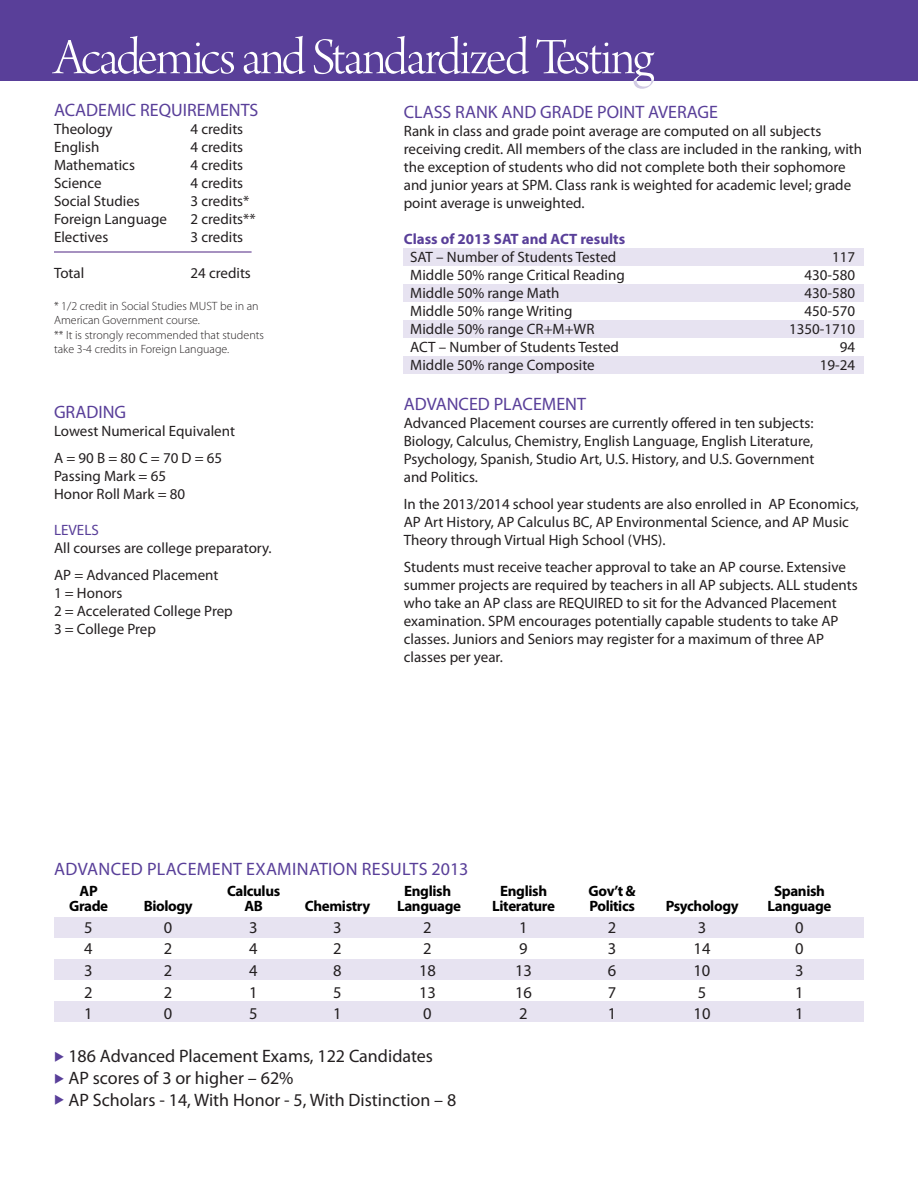
<style>
.page{position:relative;width:918px;height:1188px;background:#fff}
.page>*{position:absolute;margin:0;border:0;box-sizing:border-box;transform-origin:0 0}
.t1{font:54px "Arno Pro Light Display";letter-spacing:-.03em;color:#fff}
.t2{font:18px "Myriad Pro";color:#231f20}
.t3{font:18px "Myriad Pro";color:#593f99}
.t4{font:18px "Myriad Pro";letter-spacing:.02em;color:#593f99}
.t5{font:16.5px "Myriad Pro";color:#231f20}
.t6{font:15px/18px "Myriad Pro";color:#231f20}
.t7{font:700 15px "Myriad Pro";letter-spacing:-.025em;color:#000}
.t8{font:700 15px "Myriad Pro";color:#593f99}
.t9{font:15px "Myriad Pro";color:#593f99}
.t10{font:300 12px "Myriad Pro";color:#231f20}
.s1{color:#593f99}
</style>
<div class="page">
<div style="left:54px;top:917px;width:810px;height:21px;background:#e7e3f1"></div>
<div style="left:54px;top:959px;width:810px;height:21px;background:#e7e3f1"></div>
<div style="left:54px;top:1001px;width:810px;height:21px;background:#e7e3f1"></div>
<div style="left:404px;top:248px;width:460px;height:18px;background:#e7e3f1"></div>
<div style="left:404px;top:284px;width:460px;height:18px;background:#e7e3f1"></div>
<div style="left:404px;top:320px;width:460px;height:18px;background:#e7e3f1"></div>
<div style="left:404px;top:356px;width:460px;height:18px;background:#e7e3f1"></div>
<div style="left:0;top:0;width:918px;height:81px;background:#593f99"></div>
<svg style="left:634px;top:81px;width:20px;height:8px"></svg>
<hr style="left:54px;top:252px;width:198px;height:1px;background:#4e2582">
<p class="t1" style="left:54px;top:28px;width:601px">Academics and Standardized Testing</p>
<p class="t3" style="left:54px;top:98px;width:206px">ACADEMIC REQUIREMENTS</p>
<p class="t6" style="left:54px;top:119px;width:60px">Theology</p>
<p class="t6" style="left:190px;top:119px;width:54px">4 credits</p>
<p class="t6" style="left:54px;top:137px;width:47px">English</p>
<p class="t6" style="left:190px;top:137px;width:54px">4 credits</p>
<p class="t6" style="left:54px;top:155px;width:82px">Mathematics</p>
<p class="t6" style="left:190px;top:155px;width:54px">4 credits</p>
<p class="t6" style="left:54px;top:173px;width:49px">Science</p>
<p class="t6" style="left:190px;top:173px;width:54px">4 credits</p>
<p class="t6" style="left:54px;top:191px;width:87px">Social Studies</p>
<p class="t6" style="left:190px;top:191px;width:60px">3 credits*</p>
<p class="t6" style="left:54px;top:209px;width:115px">Foreign Language</p>
<p class="t6" style="left:190px;top:209px;width:67px">2 credits**</p>
<p class="t6" style="left:54px;top:227px;width:56px">Electives</p>
<p class="t6" style="left:190px;top:227px;width:54px">3 credits</p>
<p class="t6" style="left:54px;top:263px;width:32px">Total</p>
<p class="t6" style="left:190px;top:263px;width:62px">24 credits</p>
<p class="t10" style="left:54px;top:299px;width:206px">* 1/2 credit in Social Studies MUST be in an</p>
<p class="t10" style="left:54px;top:314px;width:148px">American Government course.</p>
<p class="t10" style="left:54px;top:328px;width:211px">** It is strongly recommended that students</p>
<p class="t10" style="left:54px;top:343px;width:177px">take 3-4 credits in Foreign Language.</p>
<p class="t3" style="left:54px;top:401px;width:74px">GRADING</p>
<p class="t6" style="left:54px;top:422px;width:183px">Lowest Numerical Equivalent</p>
<p class="t6" style="left:54px;top:449px;width:170px">A = 90 B = 80 C = 70 D = 65</p>
<p class="t6" style="left:54px;top:467px;width:114px">Passing Mark = 65</p>
<p class="t6" style="left:54px;top:485px;width:133px">Honor Roll Mark = 80</p>
<p class="t9" style="left:54px;top:521px;width:46px">LEVELS</p>
<p class="t6" style="left:54px;top:539px;width:219px">All courses are college preparatory.</p>
<p class="t6" style="left:54px;top:566px;width:166px">AP = Advanced Placement</p>
<p class="t6" style="left:54px;top:584px;width:70px">1 = Honors</p>
<p class="t6" style="left:54px;top:602px;width:180px">2 = Accelerated College Prep</p>
<p class="t6" style="left:54px;top:620px;width:103px">3 = College Prep</p>
<p class="t3" style="left:404px;top:101px;width:316px">CLASS RANK AND GRADE POINT AVERAGE</p>
<p class="t6" style="left:404px;top:122px;width:460px">Rank in class and grade point average are computed on all subjects receiving credit. All members of the class are included in the ranking, with the exception of students who did not complete both their sophomore and junior years at SPM. Class rank is weighted for academic level; grade point average is unweighted.</p>
<p class="t8" style="left:404px;top:231px;width:223px">Class of 2013 SAT and ACT results</p>
<p class="t6" style="left:410px;top:248px;width:208px">SAT – Number of Students Tested</p>
<p class="t6" style="left:832px;top:248px;width:25px">117</p>
<p class="t6" style="left:410px;top:266px;width:216px">Middle 50% range Critical Reading</p>
<p class="t6" style="left:804px;top:266px;width:52px">430-580</p>
<p class="t6" style="left:410px;top:284px;width:151px">Middle 50% range Math</p>
<p class="t6" style="left:804px;top:284px;width:52px">430-580</p>
<p class="t6" style="left:410px;top:302px;width:164px">Middle 50% range Writing</p>
<p class="t6" style="left:804px;top:302px;width:52px">450-570</p>
<p class="t6" style="left:410px;top:320px;width:186px">Middle 50% range CR+M+WR</p>
<p class="t6" style="left:789px;top:320px;width:68px">1350-1710</p>
<p class="t6" style="left:410px;top:338px;width:210px">ACT – Number of Students Tested</p>
<p class="t6" style="left:840px;top:338px;width:17px">94</p>
<p class="t6" style="left:410px;top:356px;width:186px">Middle 50% range Composite</p>
<p class="t6" style="left:820px;top:356px;width:37px">19-24</p>
<p class="t3" style="left:404px;top:393px;width:184px">ADVANCED PLACEMENT</p>
<p class="t6" style="left:404px;top:413px;width:412px;text-align:justify">Advanced Placement courses are currently offered in ten subjects:<br>Biology, Calculus, Chemistry, English Language, English Literature, Psychology, Spanish, Studio Art, U.S. History, and U.S. Government and Politics.</p>
<p class="t6" style="left:404px;top:494px;width:457px">In the 2013/2014 school year students are also enrolled in AP Economics,<br>AP Art History, AP Calculus BC, AP Environmental Science, and AP Music<br>Theory through Virtual High School (VHS).</p>
<p class="t6" style="left:404px;top:557px;width:455px">Students must receive teacher approval to take an AP course. Extensive summer projects are required by teachers in all AP subjects. ALL students who take an AP class are REQUIRED to sit for the Advanced Placement examination. SPM encourages potentially capable students to take AP classes. Juniors and Seniors may register for a maximum of three AP classes per year.</p>
<p class="t4" style="left:54px;top:858px;width:416px">ADVANCED PLACEMENT EXAMINATION RESULTS 2013</p>
<p class="t7" style="left:80px;top:883px;width:20px">AP</p>
<p class="t7" style="left:227px;top:883px;width:55px">Calculus</p>
<p class="t7" style="left:404px;top:883px;width:48px">English</p>
<p class="t7" style="left:500px;top:883px;width:48px">English</p>
<p class="t7" style="left:589px;top:883px;width:49px">Gov’t &amp;</p>
<p class="t7" style="left:774px;top:883px;width:52px">Spanish</p>
<p class="t7" style="left:69px;top:898px;width:41px">Grade</p>
<p class="t7" style="left:144px;top:898px;width:50px">Biology</p>
<p class="t7" style="left:244px;top:898px;width:20px">AB</p>
<p class="t7" style="left:305px;top:898px;width:67px">Chemistry</p>
<p class="t7" style="left:397px;top:898px;width:65px">Language</p>
<p class="t7" style="left:492px;top:898px;width:64px">Literature</p>
<p class="t7" style="left:589px;top:898px;width:47px">Politics</p>
<p class="t7" style="left:666px;top:898px;width:74px">Psychology</p>
<p class="t7" style="left:768px;top:898px;width:65px">Language</p>
<p class="t5" style="left:84px;top:917px;width:10px">5</p>
<p class="t5" style="left:164px;top:917px;width:10px">0</p>
<p class="t5" style="left:249px;top:917px;width:10px">3</p>
<p class="t5" style="left:333px;top:917px;width:10px">3</p>
<p class="t5" style="left:423px;top:917px;width:10px">2</p>
<p class="t5" style="left:519px;top:917px;width:10px">1</p>
<p class="t5" style="left:608px;top:917px;width:10px">2</p>
<p class="t5" style="left:698px;top:917px;width:10px">3</p>
<p class="t5" style="left:795px;top:917px;width:10px">0</p>
<p class="t5" style="left:84px;top:939px;width:10px">4</p>
<p class="t5" style="left:164px;top:939px;width:10px">2</p>
<p class="t5" style="left:249px;top:939px;width:10px">4</p>
<p class="t5" style="left:333px;top:939px;width:10px">2</p>
<p class="t5" style="left:423px;top:939px;width:10px">2</p>
<p class="t5" style="left:519px;top:939px;width:10px">9</p>
<p class="t5" style="left:608px;top:939px;width:10px">3</p>
<p class="t5" style="left:694px;top:939px;width:18px">14</p>
<p class="t5" style="left:795px;top:939px;width:10px">0</p>
<p class="t5" style="left:84px;top:960px;width:10px">3</p>
<p class="t5" style="left:164px;top:960px;width:10px">2</p>
<p class="t5" style="left:249px;top:960px;width:10px">4</p>
<p class="t5" style="left:333px;top:960px;width:10px">8</p>
<p class="t5" style="left:419px;top:960px;width:18px">18</p>
<p class="t5" style="left:515px;top:960px;width:18px">13</p>
<p class="t5" style="left:608px;top:960px;width:10px">6</p>
<p class="t5" style="left:694px;top:960px;width:18px">10</p>
<p class="t5" style="left:795px;top:960px;width:10px">3</p>
<p class="t5" style="left:84px;top:982px;width:10px">2</p>
<p class="t5" style="left:164px;top:982px;width:10px">2</p>
<p class="t5" style="left:249px;top:982px;width:10px">1</p>
<p class="t5" style="left:333px;top:982px;width:10px">5</p>
<p class="t5" style="left:419px;top:982px;width:18px">13</p>
<p class="t5" style="left:515px;top:982px;width:18px">16</p>
<p class="t5" style="left:608px;top:982px;width:10px">7</p>
<p class="t5" style="left:698px;top:982px;width:10px">5</p>
<p class="t5" style="left:795px;top:982px;width:10px">1</p>
<p class="t5" style="left:84px;top:1004px;width:10px">1</p>
<p class="t5" style="left:164px;top:1004px;width:10px">0</p>
<p class="t5" style="left:249px;top:1004px;width:10px">5</p>
<p class="t5" style="left:333px;top:1004px;width:10px">1</p>
<p class="t5" style="left:423px;top:1004px;width:10px">0</p>
<p class="t5" style="left:519px;top:1004px;width:10px">2</p>
<p class="t5" style="left:608px;top:1004px;width:10px">1</p>
<p class="t5" style="left:694px;top:1004px;width:18px">10</p>
<p class="t5" style="left:795px;top:1004px;width:10px">1</p>
<p class="t2" style="left:54px;top:1045px;width:381px"><span class="s1">◆</span> 186 Advanced Placement Exams, 122 Candidates</p>
<p class="t2" style="left:54px;top:1067px;width:241px"><span class="s1">◆</span> AP scores of 3 or higher – 62%</p>
<p class="t2" style="left:54px;top:1089px;width:404px"><span class="s1">◆</span> AP Scholars - 14, With Honor - 5, With Distinction – 8</p>
</div>
